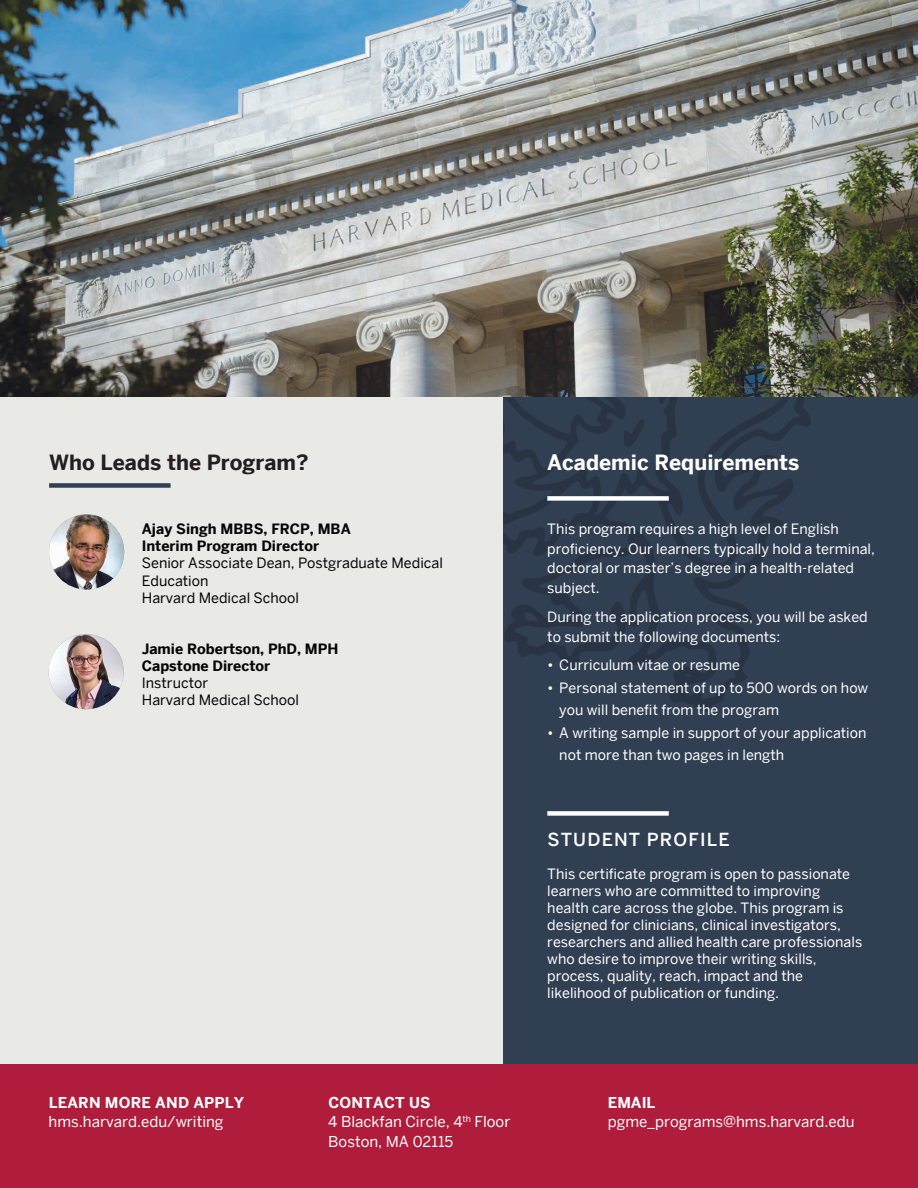
<style>
.page{position:relative;width:918px;height:1188px;background:#fff}
.page>*{position:absolute;margin:0;border:0;box-sizing:border-box;transform-origin:0 0}
.Program_Dividers__Bl{font:700 21px "Benton Sans";color:#fff}
.Program_Dividers__Bl-2{font:700 21px "Benton Sans";color:#231f20}
.t1{font:500 18px "Benton Sans";letter-spacing:.065em;color:#fff}
.t2{font:15px "Benton Sans";color:#fff}
.t3{font:700 15px "Benton Sans";letter-spacing:.015em;color:#fff}
.Body__Black{font:14.25px/17.1px "Benton Sans";color:#fff}
.t4{font:14.25px/17.1px "Benton Sans";color:#040503}
.t5{font:700 14.25px "Benton Sans";color:#040503}
</style>
<div class="page">
<div style="left:0;top:396px;width:503px;height:669px;background:#e9eae6"></div>
<div style="left:503px;top:396px;width:415px;height:669px;background:#303f51"></div>
<svg style="left:503px;top:396px;width:309px;height:316px"></svg>
<svg style="left:606px;top:396px;width:194px;height:303px"></svg>
<svg style="left:514px;top:552px;width:133px;height:105px"></svg>
<svg style="left:686px;top:673px;width:5px;height:4px"></svg>
<svg style="left:503px;top:396px;width:167px;height:146px"></svg>
<div style="left:49px;top:483px;width:122px;height:5px;background:#303f51"></div>
<img style="left:0;top:0;width:918px;height:396px">
<div style="left:0;top:1065px;width:918px;height:123px;background:#b01d3c"></div>
<div style="left:547px;top:496px;width:122px;height:5px;background:#fff"></div>
<img style="left:49px;top:634px;width:75px;height:75px;border-radius:38px">
<div style="left:547px;top:811px;width:122px;height:5px;background:#fff"></div>
<img style="left:49px;top:514px;width:75px;height:76px;border-radius:38px">
<p class="Program_Dividers__Bl-2" style="left:49px;top:450px;width:261px">Who Leads the Program?</p>
<p class="t5" style="left:142px;top:521px;width:211px">Ajay Singh MBBS, FRCP, MBA</p>
<p class="t5" style="left:142px;top:538px;width:179px">Interim Program Director</p>
<p class="t4" style="left:142px;top:555px;width:303px">Senior Associate Dean, Postgraduate Medical<br>Education<br>Harvard Medical School</p>
<p class="t5" style="left:142px;top:640px;width:198px">Jamie Robertson, PhD, MPH</p>
<p class="t5" style="left:142px;top:657px;width:130px">Capstone Director</p>
<p class="t4" style="left:142px;top:674px;width:68px">Instructor</p>
<p class="t4" style="left:142px;top:691px;width:159px">Harvard Medical School</p>
<p class="Program_Dividers__Bl" style="left:547px;top:450px;width:254px">Academic Requirements</p>
<p class="Body__Black" style="left:547px;top:519px;width:329px;line-height:19.5px">This program requires a high level of English proficiency. Our learners typically hold a terminal, doctoral or master’s degree in a health-related subject.</p>
<p class="Body__Black" style="left:547px;top:607px;width:322px;line-height:19.5px">During the application process, you will be asked to submit the following documents:</p>
<p class="Body__Black" style="left:547px;top:657px;width:194px">• Curriculum vitae or resume</p>
<p class="Body__Black" style="left:559px;top:676px;width:311px;line-height:22.5px;text-indent:-12px">• Personal statement of up to 500 words on how you will benefit from the program</p>
<p class="Body__Black" style="left:559px;top:721px;width:309px;line-height:22.5px;text-indent:-12px">• A writing sample in support of your application not more than two pages in length</p>
<p class="t1" style="left:547px;top:828px;width:184px">STUDENT PROFILE</p>
<p class="Body__Black" style="left:547px;top:865px;width:317px">This certificate program is open to passionate learners who are committed to improving health care across the globe. This program is designed for clinicians, clinical investigators, researchers and allied health care professionals who desire to improve their writing skills, process, quality, reach, impact and the likelihood of publication or funding.</p>
<p class="t3" style="left:49px;top:1093px;width:197px">LEARN MORE AND APPLY</p>
<p class="t2" style="left:49px;top:1113px;width:176px">hms.harvard.edu/writing</p>
<p class="t3" style="left:328px;top:1093px;width:104px">CONTACT US</p>
<p class="t2" style="left:328px;top:1113px;width:184px">4 Blackfan Circle, 4<sup>th</sup> Floor</p>
<p class="t2" style="left:328px;top:1132px;width:127px">Boston, MA 02115</p>
<p class="t3" style="left:608px;top:1093px;width:49px">EMAIL</p>
<p class="t2" style="left:608px;top:1113px;width:248px">pgme_programs@hms.harvard.edu</p>
</div>
